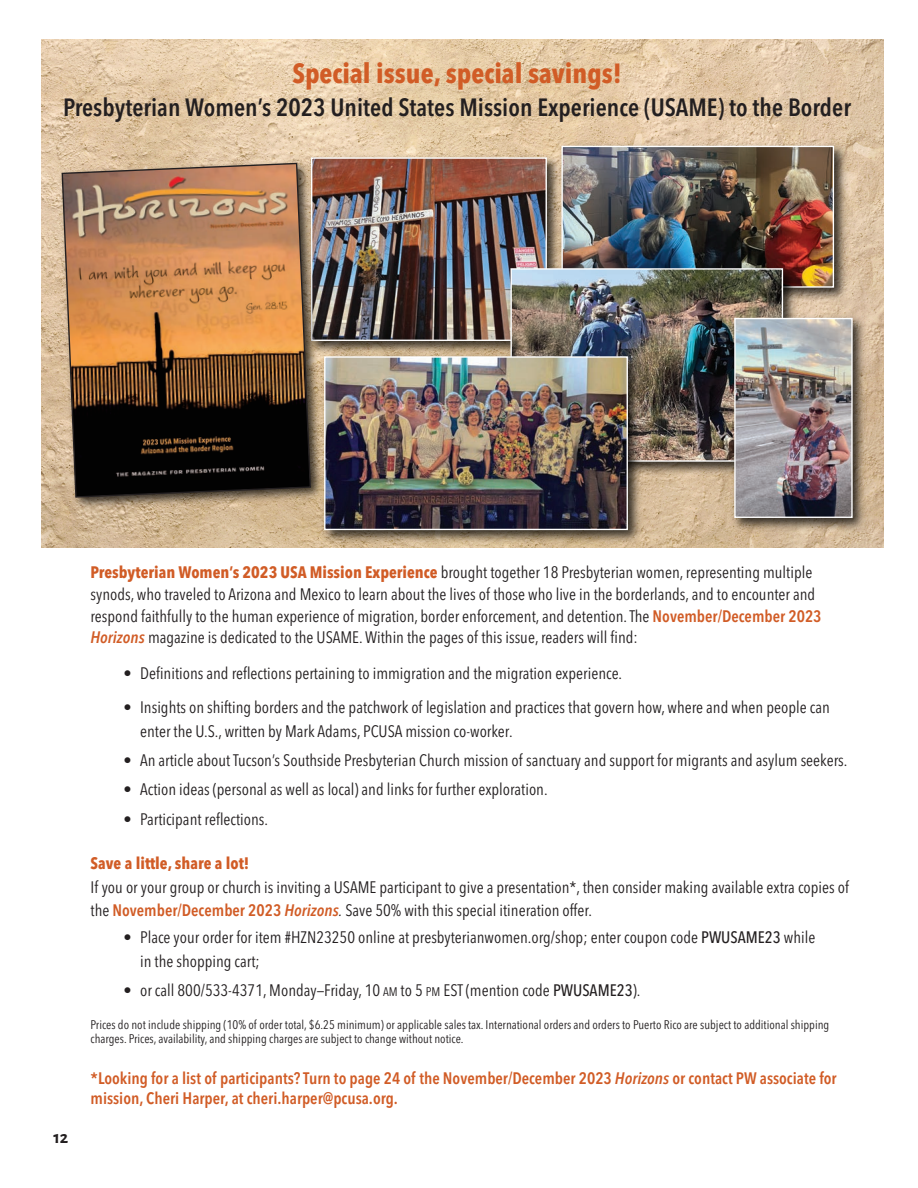
<style>
.page{position:relative;width:918px;height:1188px;background:#fff}
.page>*{position:absolute;margin:0;border:0;box-sizing:border-box;transform-origin:0 0}
.t1{font:700 27.6px "Avenir Next Condensed";color:#d15c26}
.t2{font:600 24.75px "Avenir Next Condensed";color:#231f20}
.t3{font:700 18px "Alegreya Sans";color:#231f20}
.t4{font:16.5px/21.6px "Avenir Next Condensed";color:#231f20}
.t5{font:600 16.5px/19.4px "Avenir Next Condensed";color:#d15c26}
.t6{font:700 16.5px "Avenir Next Condensed";color:#d15c26}
.t7{font:12.45px/13.8px "Avenir Next Condensed";color:#231f20}
.s1{font-weight:700;color:#d15c26}
.s2{font-weight:600;color:#d15c26}
.s3{font-weight:600;font-style:italic;color:#d15c26}
.s4{font-style:italic}
.s5{font-weight:500}
.s6{font-size:12.45px}
</style>
<div class="page">
<img style="left:41px;top:39px;width:843px;height:508px">
<img style="left:556px;top:139px;width:296px;height:166px">
<img style="left:563px;top:148px;width:269px;height:138px">
<div style="left:561px;top:146px;width:273px;height:142px;border:1px solid #fff"></div>
<img style="left:305px;top:151px;width:259px;height:199px">
<img style="left:329px;top:159px;width:216px;height:180px">
<div style="left:311px;top:157px;width:236px;height:184px;border:1px solid #fff"></div>
<img style="left:505px;top:262px;width:296px;height:217px">
<img style="left:512px;top:270px;width:269px;height:190px">
<img style="left:728px;top:312px;width:142px;height:224px">
<img style="left:736px;top:320px;width:115px;height:196px">
<div style="left:734px;top:318px;width:119px;height:200px;border:1px solid #fff"></div>
<img style="left:318px;top:350px;width:328px;height:198px">
<img style="left:326px;top:358px;width:300px;height:170px">
<div style="left:324px;top:356px;width:304px;height:174px;border:1px solid #fff"></div>
<img style="left:55px;top:156px;width:274px;height:360px">
<svg style="left:61px;top:162px;width:251px;height:336px"></svg>
<h1 class="t1" style="left:292px;top:62px;width:331px">Special issue, special savings!</h1>
<h2 class="t2" style="left:63px;top:97px;width:789px">Presbyterian Women’s 2023 United States Mission Experience (USAME) to the Border</h2>
<p class="t3" style="left:53px;top:1126px;width:16px">12</p>
<p class="t4" style="left:91px;top:563px;width:732px"><span class="s1">Presbyterian Women’s 2023 USA Mission Experience</span> brought together 18 Presbyterian women, representing multiple synods, who traveled to Arizona and Mexico to learn about the lives of those who live in the borderlands, and to encounter and respond faithfully to the human experience of migration, border enforcement, and detention. The <span class="s2">November/December 2023<br></span><span class="s3">Horizons</span> magazine is dedicated to the USAME. Within the pages of this issue, readers will find:</p>
<p class="t4" style="left:124px;top:664px;width:500px">• Definitions and reflections pertaining to immigration and the migration experience.</p>
<p class="t4" style="left:140px;top:697px;width:691px;line-height:23.4px;text-indent:-17px">• Insights on shifting borders and the patchwork of legislation and practices that govern how, where and when people can enter the U.S., written by Mark Adams, PCUSA mission co-worker.</p>
<p class="t4" style="left:124px;top:751px;width:725px">• An article about Tucson’s Southside Presbyterian Church mission of sanctuary and support for migrants and asylum seekers.</p>
<p class="t4" style="left:124px;top:779px;width:426px">• Action ideas (personal as well as local) and links for further exploration.</p>
<p class="t4" style="left:124px;top:810px;width:146px">• Participant reflections.</p>
<p class="t6" style="left:91px;top:856px;width:160px">Save a little, share a lot!</p>
<p class="t4" style="left:91px;top:877px;width:760px;line-height:23px">If you or your group or church is inviting a USAME participant to give a presentation*, then consider making available extra copies of the <span class="s2">November/December 2023</span> <span class="s3">Horizons</span><span class="s4">.</span> Save 50% with this special itineration offer.</p>
<p class="t4" style="left:140px;top:927px;width:677px;line-height:23.4px;text-indent:-17px">• Place your order for item #HZN23250 online at presbyterianwomen.org/shop; enter coupon code <span class="s5">PWUSAME23</span> while in the shopping cart;</p>
<p class="t4" style="left:124px;top:981px;width:518px">• or call 800/533-4371, Monday—Friday, 10 <span class="s6">AM</span> to 5 <span class="s6">PM</span> EST (mention code <span class="s5">PWUSAME23</span>).</p>
<p class="t7" style="left:91px;top:1019px;width:740px">Prices do not include shipping (10% of order total, $6.25 minimum) or applicable sales tax. International orders and orders to Puerto Rico are subject to additional shipping charges. Prices, availability, and shipping charges are subject to change without notice.</p>
<p class="t5" style="left:91px;top:1070px;width:748px">*Looking for a list of participants? Turn to page 24 of the November/December 2023 <span class="s4">Horizons</span> or contact PW associate for mission, Cheri Harper, at cheri.harper@pcusa.org.</p>
</div>
